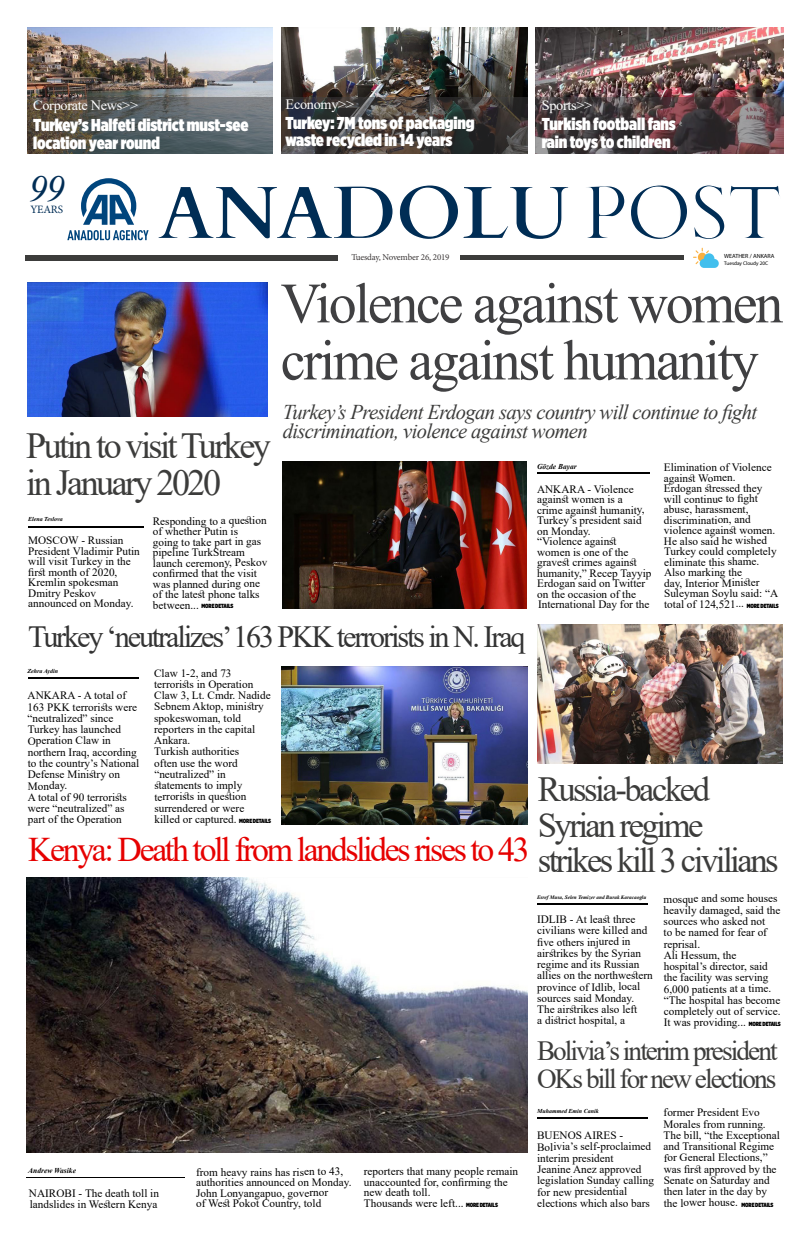
<style>
.page{position:relative;width:810px;height:1234px;background:#fff}
.page>*{position:absolute;margin:0;border:0;box-sizing:border-box;transform-origin:0 0}
.t1{font:57px/57px "Times New Roman";letter-spacing:-.04em;color:#404042}
.t2{font:36.75px/37.5px "Times New Roman";letter-spacing:-.07em;color:#3c3c3b}
.t3{font:italic 36.75px "Times New Roman";color:#002d55}
.t4{font:35.25px/35.2px "Times New Roman";letter-spacing:-.07em;color:#3c3c3b}
.t5{font:34.5px "Times New Roman";letter-spacing:-.07em;color:#e60000}
.t6{font:30.75px "Times New Roman";letter-spacing:-.07em;color:#333}
.t7{font:27.75px/27.8px "Times New Roman";letter-spacing:-.07em;color:#3c3c3b}
.t8{font:italic 21px/19.5px "Times New Roman";letter-spacing:-.03em;color:#3c3c3b}
.t9{font:900 17.25px/17.2px "Gotham X Narrow";letter-spacing:-.01em;color:#fff}
.t10{font:14.25px "Times New Roman";letter-spacing:-.02em;color:#fff}
.t11{font:11.25px/11.2px "Times New Roman";color:#000}
.t12{font:11.25px "Minion Pro";letter-spacing:-.02em;color:#002d55}
.t13{font:9px "Minion Pro";letter-spacing:-.02em;color:#3d3939}
.t14{font:italic 700 7.5px "Times New Roman";color:#000}
.t15{font:900 6px "Gotham X Narrow";letter-spacing:-.02em;color:#000}
.t16{font:italic 700 6px "Times New Roman";color:#000}
.t17{font:6px "Myriad Pro";color:#000}
.t18{font:italic 700 5.25px "Times New Roman";color:#000}
.t19{font:5.25px "Myriad Pro";color:#000}
</style>
<div class="page">
<div style="left:25px;top:255px;width:313px;height:5px;background:#3c3c3b"></div>
<svg style="left:158px;top:185px;width:622px;height:74px"></svg>
<svg style="left:67px;top:178px;width:82px;height:62px"></svg>
<hr style="left:537px;top:472px;width:112px;height:1px;background:#000">
<hr style="left:27px;top:1176px;width:158px;height:1px;background:#000">
<img style="left:282px;top:27px;width:246px;height:70px">
<hr style="left:28px;top:526px;width:116px;height:1px;background:#000">
<img style="left:27px;top:27px;width:246px;height:70px">
<img style="left:27px;top:877px;width:501px;height:275px">
<img style="left:282px;top:461px;width:244px;height:147px">
<img style="left:28px;top:282px;width:240px;height:134px">
<img style="left:281px;top:666px;width:246px;height:158px">
<hr style="left:537px;top:902px;width:111px;height:2px;background:#000">
<hr style="left:537px;top:1116px;width:111px;height:1px;background:#000">
<hr style="left:28px;top:677px;width:110px;height:1px;background:#000">
<img style="left:537px;top:624px;width:246px;height:139px">
<img style="left:535px;top:27px;width:248px;height:70px">
<svg style="left:282px;top:97px;width:246px;height:57px;background:#403c3b"></svg>
<svg style="left:27px;top:97px;width:246px;height:57px;background:#575c5b"></svg>
<svg style="left:535px;top:97px;width:248px;height:57px;background:#524244"></svg>
<svg style="left:693px;top:248px;width:26px;height:20px"></svg>
<p class="t10" style="left:33px;top:95px;width:106px">Corporate News&gt;&gt;</p>
<p class="t10" style="left:286px;top:94px;width:70px">Economy&gt;&gt;</p>
<h3 class="t9" style="left:33px;top:116px;width:217px">Turkey’s Halfeti district must-see location year round</h3>
<h3 class="t9" style="left:542px;top:115px;width:136px">Turkish football fans rain toys to children</h3>
<p class="t10" style="left:542px;top:95px;width:52px">Sports&gt;&gt;</p>
<h3 class="t9" style="left:285px;top:114px;width:191px">Turkey: 7M tons of packaging waste recycled in 14 years</h3>
<h2 class="t3" style="left:29px;top:163px;width:38px">99</h2>
<p class="t12" style="left:30px;top:201px;width:34px">YEARS</p>
<h2 class="t2" style="left:26px;top:425px;width:246px">Putin to visit Turkey in January 2020</h2>
<p class="t16" style="left:28px;top:515px;width:36px">Elena Teslova</p>
<p class="t11" style="left:28px;top:535px;width:113px;line-height:10.5px">MOSCOW - Russian<br>President Vladimir Putin will visit Turkey in the first month of 2020,<br>Kremlin spokesman<br>Dmitry Peskov announced on Monday.</p>
<p class="t11" style="left:153px;top:515px;width:116px;line-height:10.5px">Responding to a question of whether Putin is<br>going to take part in gas pipeline TurkStream launch ceremony, Peskov confirmed that the visit was planned during one of the latest phone talks between...</p>
<p class="t15" style="left:202px;top:602px;width:33px">MORE DETAILS</p>
<p class="t13" style="left:351px;top:251px;width:100px">Tuesday, November 26, 2019</p>
<p class="t17" style="left:724px;top:252px;width:52px">WEATHER / ANKARA</p>
<p class="t19" style="left:724px;top:260px;width:46px">Tuesday Cloudy 20C</p>
<h1 class="t1" style="left:281px;top:273px;width:504px">Violence against women crime against humanity</h1>
<h3 class="t8" style="left:283px;top:401px;width:476px">Turkey’s President Erdogan says country will continue to fight discrimination, violence against women</h3>
<p class="t14" style="left:537px;top:461px;width:41px">Gözde Bayar</p>
<p class="t11" style="left:537px;top:483px;width:116px;line-height:10.5px">ANKARA - Violence against women is a<br>crime against humanity,<br>Turkey’s president said on Monday.<br>“Violence against women is one of the gravest crimes against humanity,” Recep Tayyip<br>Erdogan said on Twitter on the occasion of the<br>International Day for the</p>
<p class="t11" style="left:664px;top:461px;width:116px;line-height:10.5px">Elimination of Violence against Women.<br>Erdogan stressed they will continue to fight abuse, harassment, discrimination, and violence against women.<br>He also said he wished<br>Turkey could completely eliminate this shame.<br>Also marking the<br>day, Interior Minister<br>Suleyman Soylu said: “A total of 124,521...</p>
<p class="t15" style="left:747px;top:602px;width:33px">MORE DETAILS</p>
<h3 class="t6" style="left:28px;top:615px;width:499px">Turkey ‘neutralizes’163 PKK terrorists in N. Iraq</h3>
<p class="t11" style="left:154px;top:666px;width:118px">Claw 1-2, and 73 terrorists in Operation<br>Claw 3, Lt. Cmdr. Nadide<br>Sebnem Aktop, ministry spokeswoman, told reporters in the capital<br>Ankara.<br>Turkish authorities<br>often use the word “neutralized” in statements to imply terrorists in question surrendered or were killed or captured.</p>
<p class="t16" style="left:28px;top:666px;width:32px">Zehra Aydin</p>
<p class="t11" style="left:28px;top:689px;width:113px">ANKARA - A total of<br>163 PKK terrorists were “neutralized” since<br>Turkey has launched<br>Operation Claw in northern Iraq, according to the country’s National<br>Defense Ministry on<br>Monday.<br>A total of 90 terrorists were “neutralized” as part of the Operation</p>
<p class="t15" style="left:239px;top:817px;width:33px">MORE DETAILS</p>
<h3 class="t5" style="left:28px;top:825px;width:503px">Kenya: Death toll from landslides rises to 43</h3>
<p class="t14" style="left:28px;top:1165px;width:49px">Andrew Wasike</p>
<p class="t11" style="left:29px;top:1187px;width:132px;line-height:10.5px">NAIROBI - The death toll in landslides in Western Kenya</p>
<p class="t11" style="left:196px;top:1165px;width:157px;line-height:10.5px">from heavy rains has risen to 43, authorities announced on Monday.<br>John Lonyangapuo, governor<br>of West Pokot Country, told</p>
<p class="t11" style="left:364px;top:1165px;width:156px;line-height:10.5px">reporters that many people remain unaccounted for, confirming the new death toll.<br>Thousands were left...</p>
<p class="t15" style="left:466px;top:1200px;width:33px">MORE DETAILS</p>
<h3 class="t4" style="left:538px;top:770px;width:242px">Russia-backed<br>Syrian regime strikes kill 3 civilians</h3>
<p class="t18" style="left:537px;top:893px;width:111px">Esref Musa, Selen Temizer and Burak Karacaoglu</p>
<p class="t11" style="left:537px;top:913px;width:117px">IDLIB - At least three civilians were killed and five others injured in airstrikes by the Syrian regime and its Russian allies on the northwestern province of Idlib, local sources said Monday.<br>The airstrikes also left<br>a district hospital, a</p>
<p class="t11" style="left:664px;top:892px;width:119px">mosque and some houses heavily damaged, said the sources who asked not<br>to be named for fear of reprisal.<br>Ali Hessum, the hospital’s director, said the facility was serving<br>6,000 patients at a time. “The hospital has become completely out of service.<br>It was providing...</p>
<p class="t15" style="left:749px;top:1020px;width:33px">MORE DETAILS</p>
<h3 class="t7" style="left:537px;top:1035px;width:242px">Bolivia’s interim president<br>OKs bill for new elections</h3>
<p class="t16" style="left:537px;top:1106px;width:63px">Muhammed Emin Canik</p>
<p class="t11" style="left:537px;top:1129px;width:119px">BUENOS AIRES -<br>Bolivia’s self-proclaimed interim president<br>Jeanine Anez approved legislation Sunday calling for new presidential elections which also bars</p>
<p class="t11" style="left:664px;top:1106px;width:118px">former President Evo<br>Morales from running.<br>The bill, “the Exceptional and Transitional Regime for General Elections,” was first approved by the<br>Senate on Saturday and then later in the day by the lower house.</p>
<p class="t15" style="left:742px;top:1200px;width:33px">MORE DETAILS</p>
</div>
